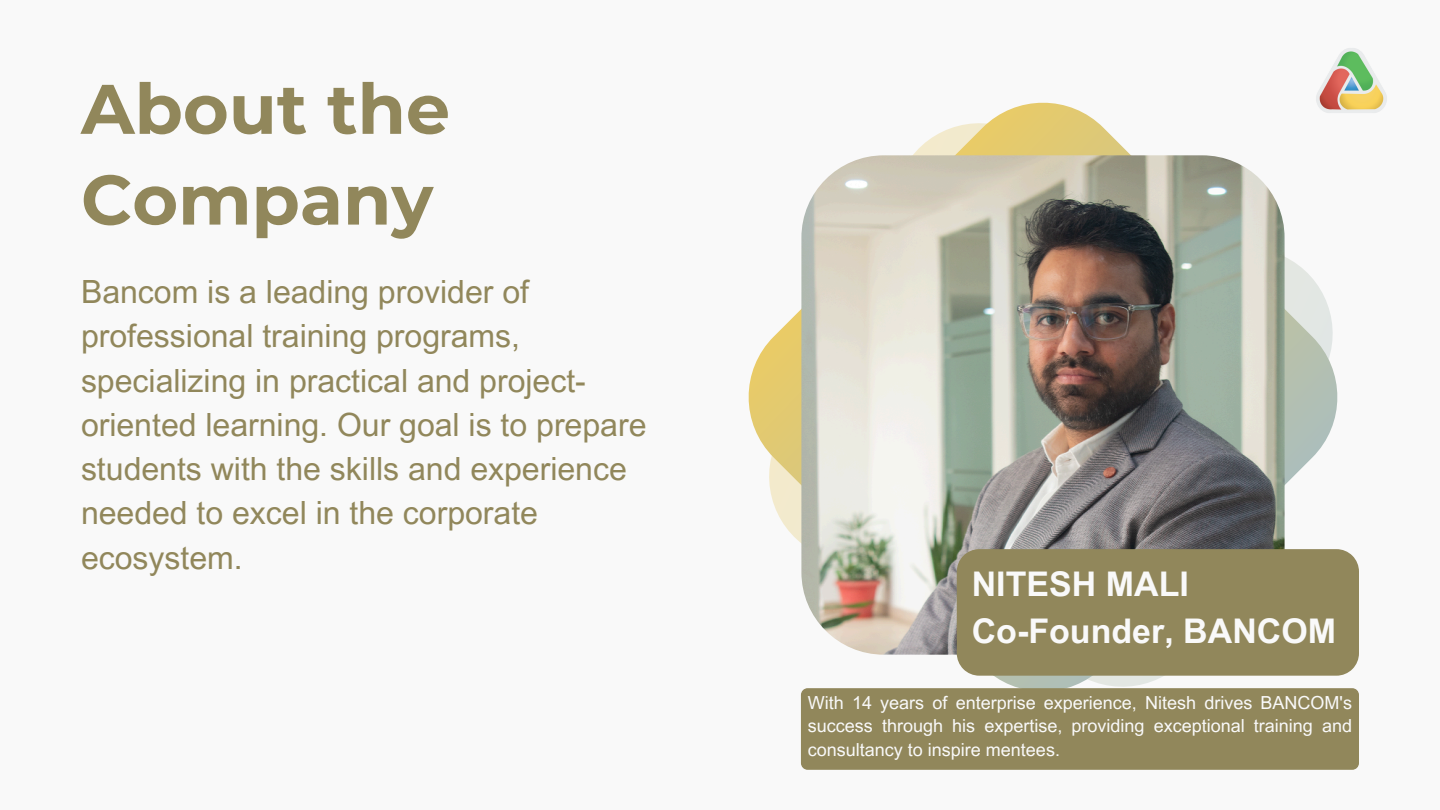
<style>
.page{position:relative;width:1440px;height:810px;background:#f9f9f9}
.page>*{position:absolute;margin:0;border:0;box-sizing:border-box;transform-origin:0 0}
.t1{font:700 70px/90.8px "Montserrat";color:#91875b}
.t2{font:700 34px/47.2px "Arial MT Pro";color:#f9f9f9}
.t3{font:32px/44.2px "Arial MT Pro";color:#91875b}
.t4{font:18px/23.2px "Arial MT Pro";color:#f9f9f9;text-align:justify}
</style>
<div class="page">
<svg style="left:748px;top:102px;width:590px;height:590px"></svg>
<img style="left:801px;top:155px;width:484px;height:500px;border-radius:82px">
<div style="left:957px;top:549px;width:402px;height:127px;background:#91875b"></div>
<div style="left:801px;top:688px;width:558px;height:82px;background:#91875b;border-radius:7px"></div>
<img style="left:1312px;top:48px;width:75px;height:72px">
<p class="t1" style="left:81px;top:63px;width:371px">About the<br>Company</p>
<p class="t3" style="left:81px;top:274px;width:567px">Bancom is a leading provider of professional training programs, specializing in practical and project&shy;oriented learning. Our goal is to prepare students with the skills and experience needed to excel in the corporate ecosystem.</p>
<h3 class="t2" style="left:972px;top:564px;width:366px">NITESH MALI<br>Co-Founder, BANCOM</h3>
<p class="t4" style="left:808px;top:693px;width:546px">With 14 years of enterprise experience, Nitesh drives BANCOM's success through his expertise, providing exceptional training and consultancy to inspire mentees.</p>
</div>
